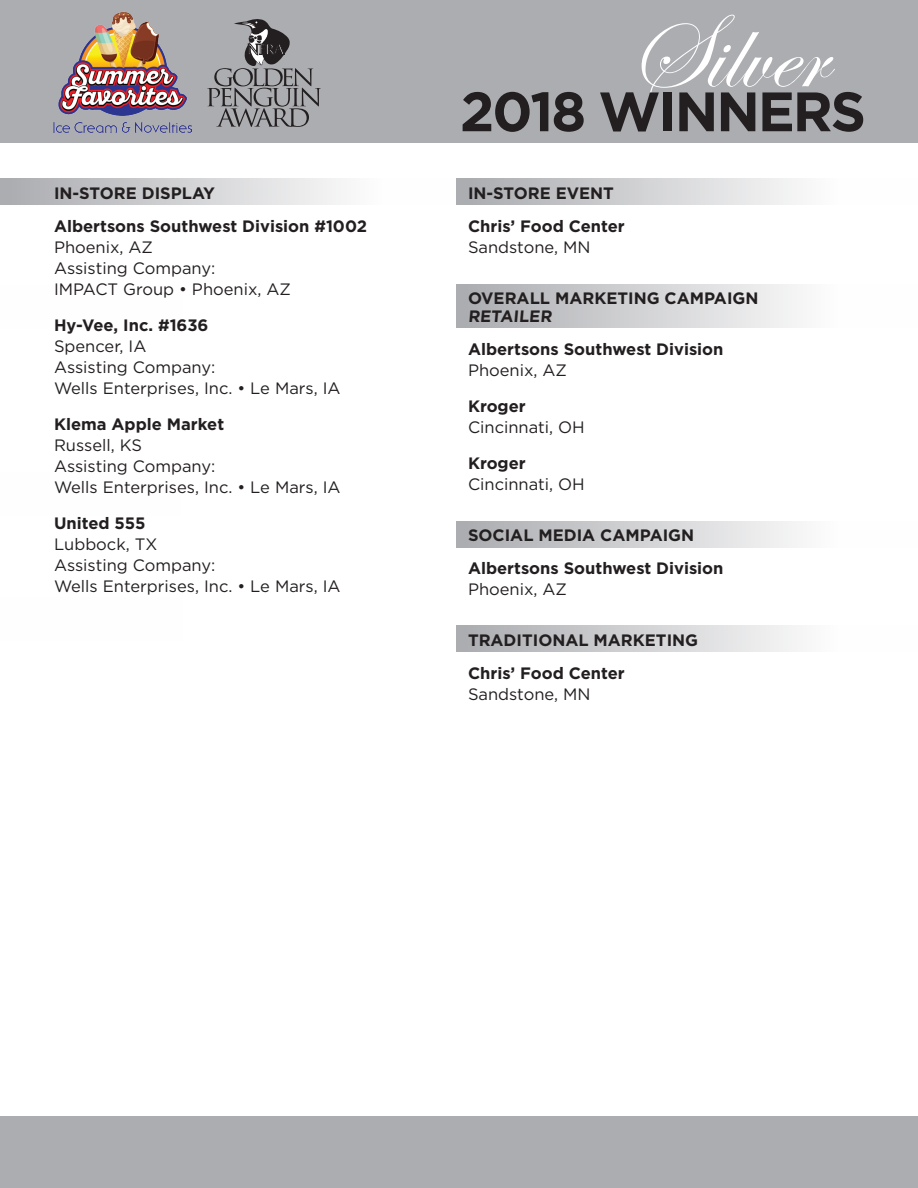
<style>
.page{position:relative;width:918px;height:1188px;background:#fff}
.page>*{position:absolute;margin:0;border:0;box-sizing:border-box;transform-origin:0 0}
.t1{font:108px "Edwardian Script ITC";color:#fff}
.t2{font:700 55.35px "Gotham";letter-spacing:-.04em;color:#231f20}
.t3{font:16.5px/21px "Gotham";color:#231f20}
.t4{font:700 16.5px/33px "Gotham";color:#231f20}
</style>
<div class="page">
<div style="left:456px;top:626px;width:462px;height:26px;background:linear-gradient(to right,#adaeb1,#fff)"></div>
<div style="left:456px;top:285px;width:462px;height:43px;background:linear-gradient(to right,#adaeb1,#fff)"></div>
<hr style="left:0;top:0;width:1px;height:143px;background:#dfaa0d">
<div style="left:456px;top:522px;width:462px;height:26px;background:linear-gradient(to right,#adaeb1,#fff)"></div>
<svg style="left:642px;top:178px;width:156px;height:27px;fill:#e3e4e5"></svg>
<svg style="left:0;top:178px;width:642px;height:27px"></svg>
<div style="left:0;top:1116px;width:918px;height:72px;background:#acadb1"></div>
<div style="left:0;top:0;width:918px;height:142px;background:#acadb1"></div>
<svg style="left:207px;top:19px;width:114px;height:108px"></svg>
<img style="left:54px;top:12px;width:137px;height:120px">
<p class="t4" style="left:54px;top:177px;width:315px">IN-STORE DISPLAY<br>Albertsons Southwest Division #1002</p>
<p class="t3" style="left:54px;top:236px;width:239px">Phoenix, AZ<br>Assisting Company:<br>IMPACT Group • Phoenix, AZ</p>
<p class="t4" style="left:54px;top:309px;width:156px">Hy-Vee, Inc. #1636</p>
<p class="t3" style="left:54px;top:335px;width:288px">Spencer, IA<br>Assisting Company:<br>Wells Enterprises, Inc. • Le Mars, IA</p>
<p class="t4" style="left:54px;top:408px;width:172px">Klema Apple Market</p>
<p class="t3" style="left:54px;top:434px;width:288px">Russell, KS<br>Assisting Company:<br>Wells Enterprises, Inc. • Le Mars, IA</p>
<p class="t4" style="left:54px;top:507px;width:93px">United 555</p>
<p class="t3" style="left:54px;top:533px;width:288px">Lubbock, TX<br>Assisting Company:<br>Wells Enterprises, Inc. • Le Mars, IA</p>
<h1 class="t1" style="left:627px;top:-6px;width:199px">Silver</h1>
<h2 class="t2" style="left:460px;top:75px;width:408px">2018 WINNERS</h2>
<p class="t4" style="left:468px;top:177px;width:158px">IN-STORE EVENT<br>Chris’ Food Center</p>
<p class="t3" style="left:468px;top:236px;width:124px">Sandstone, MN</p>
<p class="t4" style="left:468px;top:289px;width:292px;line-height:18px">OVERALL MARKETING CAMPAIGN<br>RETAILER</p>
<p class="t4" style="left:468px;top:333px;width:257px">Albertsons Southwest Division</p>
<p class="t3" style="left:468px;top:359px;width:101px">Phoenix, AZ</p>
<p class="t4" style="left:468px;top:390px;width:59px">Kroger</p>
<p class="t3" style="left:468px;top:416px;width:118px">Cincinnati, OH</p>
<p class="t4" style="left:468px;top:447px;width:59px">Kroger</p>
<p class="t3" style="left:468px;top:473px;width:118px">Cincinnati, OH</p>
<p class="t4" style="left:468px;top:519px;width:257px">SOCIAL MEDIA CAMPAIGN<br>Albertsons Southwest Division</p>
<p class="t3" style="left:468px;top:578px;width:101px">Phoenix, AZ</p>
<p class="t4" style="left:468px;top:624px;width:232px">TRADITIONAL MARKETING<br>Chris’ Food Center</p>
<p class="t3" style="left:468px;top:683px;width:124px">Sandstone, MN</p>
</div>
